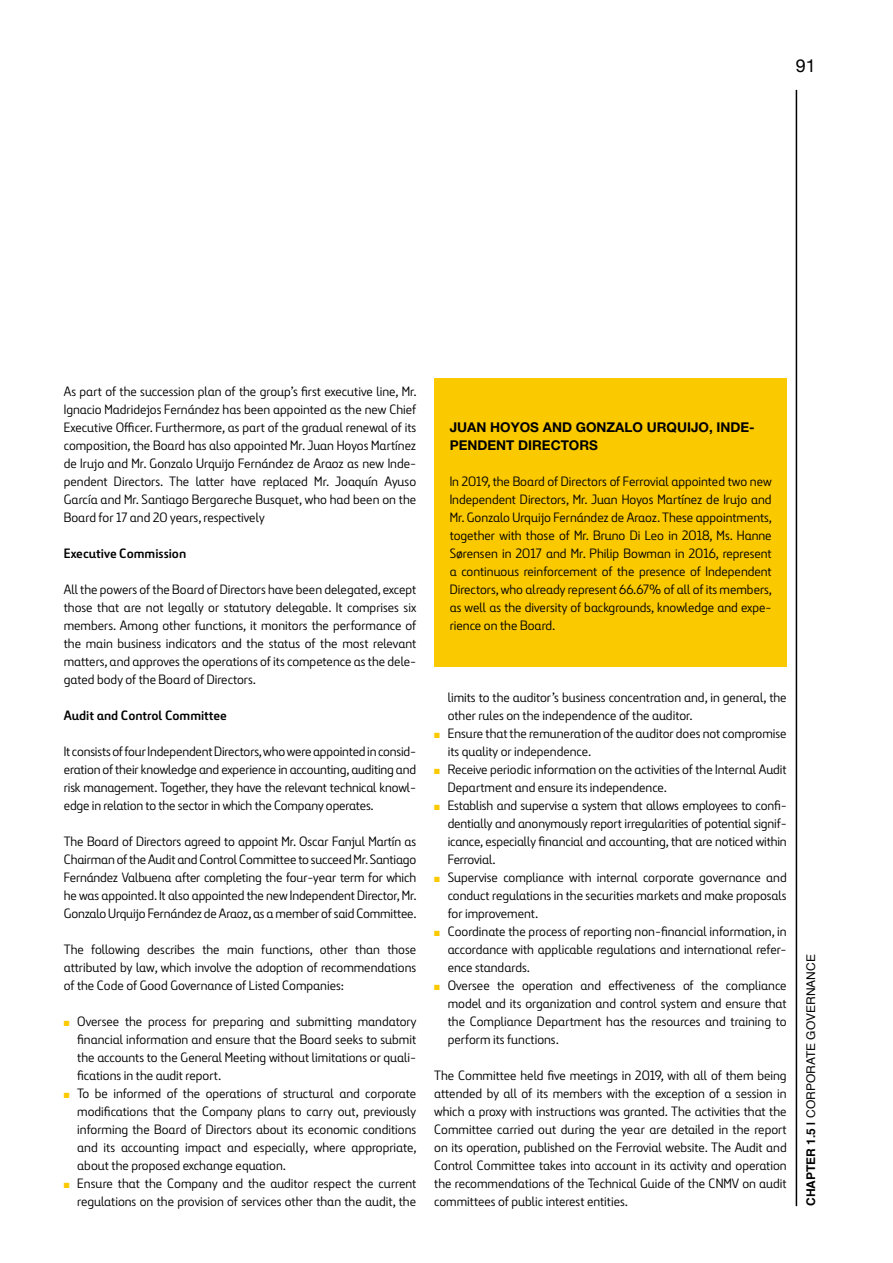
<style>
.page{position:relative;width:893px;height:1263px;background:#fff}
.page>*{position:absolute;margin:0;border:0;box-sizing:border-box;transform-origin:0 0}
.t1{font:18px "Helvetica Neue";color:#000}
.t2{font:13.5px/18px "Ferrovial";color:#000;text-align:justify}
.t3{font:700 13.5px/18px "Helvetica Neue LT Pro";color:#000}
.t4{font:700 13.5px "Ferrovial";color:#000}
.t5{font:12px "Helvetica";color:#000}
.s1{color:#fbc900}
.s2{font-weight:700}
</style>
<div class="page">
<hr style="left:796px;top:90px;width:1px;height:1116px;background:#000">
<div style="left:434px;top:378px;width:353px;height:288px;background:#fbc900"></div>
<h1 class="t1" style="left:796px;top:53px;width:22px">91</h1>
<p class="t2" style="left:64px;top:382px;width:354px">As part of the succession plan of the group’s first executive line, Mr.<br>Ignacio Madridejos Fernández has been appointed as the new Chief Executive Officer. Furthermore, as part of the gradual renewal of its composition, the Board has also appointed Mr. Juan Hoyos Martínez de Irujo and Mr. Gonzalo Urquijo Fernández de Araoz as new Inde&shy;pendent Directors. The latter have replaced Mr. Joaquín Ayuso García and Mr. Santiago Bergareche Busquet, who had been on the Board for 17 and 20 years, respectively</p>
<p class="t4" style="left:64px;top:545px;width:124px">Executive Commission</p>
<p class="t2" style="left:64px;top:580px;width:354px">All the powers of the Board of Directors have been delegated, except those that are not legally or statutory delegable. It comprises six members. Among other functions, it monitors the performance of the main business indicators and the status of the most relevant matters, and approves the operations of its competence as the dele&shy;gated body of the Board of Directors.</p>
<p class="t4" style="left:64px;top:707px;width:165px">Audit and Control Committee</p>
<p class="t2" style="left:64px;top:742px;width:354px">It consists of four Independent Directors, who were appointed in consid&shy;eration of their knowledge and experience in accounting, auditing and risk management. Together, they have the relevant technical knowl&shy;edge in relation to the sector in which the Company operates.</p>
<p class="t2" style="left:64px;top:832px;width:355px">The Board of Directors agreed to appoint Mr. Oscar Fanjul Martín as Chairman of the Audit and Control Committee to succeed Mr. Santiago Fernández Valbuena after completing the four-year term for which he was appointed. It also appointed the new Independent Director, Mr.<br>Gonzalo Urquijo Fernández de Araoz, as a member of said Committee.</p>
<p class="t2" style="left:64px;top:940px;width:354px">The following describes the main functions, other than those attributed by law, which involve the adoption of recommendations of the Code of Good Governance of Listed Companies:</p>
<p class="t2" style="left:77px;top:1012px;width:340px;text-indent:-13px"><span class="s1">■</span> Oversee the process for preparing and submitting mandatory financial information and ensure that the Board seeks to submit the accounts to the General Meeting without limitations or quali&shy;fications in the audit report.</p>
<p class="t2" style="left:77px;top:1084px;width:341px;text-indent:-13px"><span class="s1">■</span> To be informed of the operations of structural and corporate modifications that the Company plans to carry out, previously informing the Board of Directors about its economic conditions and its accounting impact and especially, where appropriate, about the proposed exchange equation.</p>
<p class="t2" style="left:64px;top:1174px;width:354px;text-align:right"><span class="s1">■</span> Ensure that the Company and the auditor respect the current regulations on the provision of services other than the audit, the</p>
<p class="t3" style="left:450px;top:418px;width:307px">JUAN HOYOS AND GONZALO URQUIJO, INDE-<br>PENDENT DIRECTORS</p>
<p class="t2" style="left:450px;top:472px;width:324px">In 2019, the Board of Directors of Ferrovial appointed two new Independent Directors, Mr. Juan Hoyos Martínez de Irujo and Mr. Gonzalo Urquijo Fernández de Araoz. These appointments, together with those of Mr. Bruno Di Leo in 2018, Ms. Hanne Sørensen in 2017 and Mr. Philip Bowman in 2016, represent a continuous reinforcement of the presence of Independent Directors, who already represent 66.67% of all of its members, as well as the diversity of backgrounds, knowledge and expe&shy;rience on the Board.</p>
<p class="t2" style="left:448px;top:688px;width:340px">limits to the auditor’s business concentration and, in general, the other rules on the independence of the auditor.</p>
<p class="t2" style="left:448px;top:724px;width:340px;text-indent:-13px"><span class="s1">■</span> Ensure that the remuneration of the auditor does not compromise its quality or independence.</p>
<p class="t2" style="left:448px;top:760px;width:340px;text-indent:-13px"><span class="s1">■</span> Receive periodic information on the activities of the Internal Audit<br>Department and ensure its independence.</p>
<p class="t2" style="left:448px;top:796px;width:340px;text-indent:-13px"><span class="s1">■</span> Establish and supervise a system that allows employees to confi&shy;dentially and anonymously report irregularities of potential signif&shy;icance, especially financial and accounting, that are noticed within Ferrovial.</p>
<p class="t2" style="left:448px;top:868px;width:340px;text-indent:-13px"><span class="s1">■</span> Supervise compliance with internal corporate governance and conduct regulations in the securities markets and make proposals for improvement.</p>
<p class="t2" style="left:448px;top:922px;width:340px;text-indent:-13px"><span class="s1">■</span> Coordinate the process of reporting non-financial information, in accordance with applicable regulations and international refer&shy;ence standards.</p>
<p class="t2" style="left:448px;top:976px;width:340px;text-indent:-13px"><span class="s1">■</span> Oversee the operation and effectiveness of the compliance model and its organization and control system and ensure that the Compliance Department has the resources and training to perform its functions.</p>
<p class="t2" style="left:434px;top:1066px;width:354px">The Committee held five meetings in 2019, with all of them being attended by all of its members with the exception of a session in which a proxy with instructions was granted. The activities that the Committee carried out during the year are detailed in the report on its operation, published on the Ferrovial website. The Audit and Control Committee takes into account in its activity and operation the recommendations of the Technical Guide of the CNMV on audit committees of public interest entities.</p>
<p class="t5" style="left:802px;top:1206px;width:253px;rotate:-90deg"><span class="s2">CHAPTER 1.5 |</span> CORPORATE GOVERNANCE</p>
</div>
